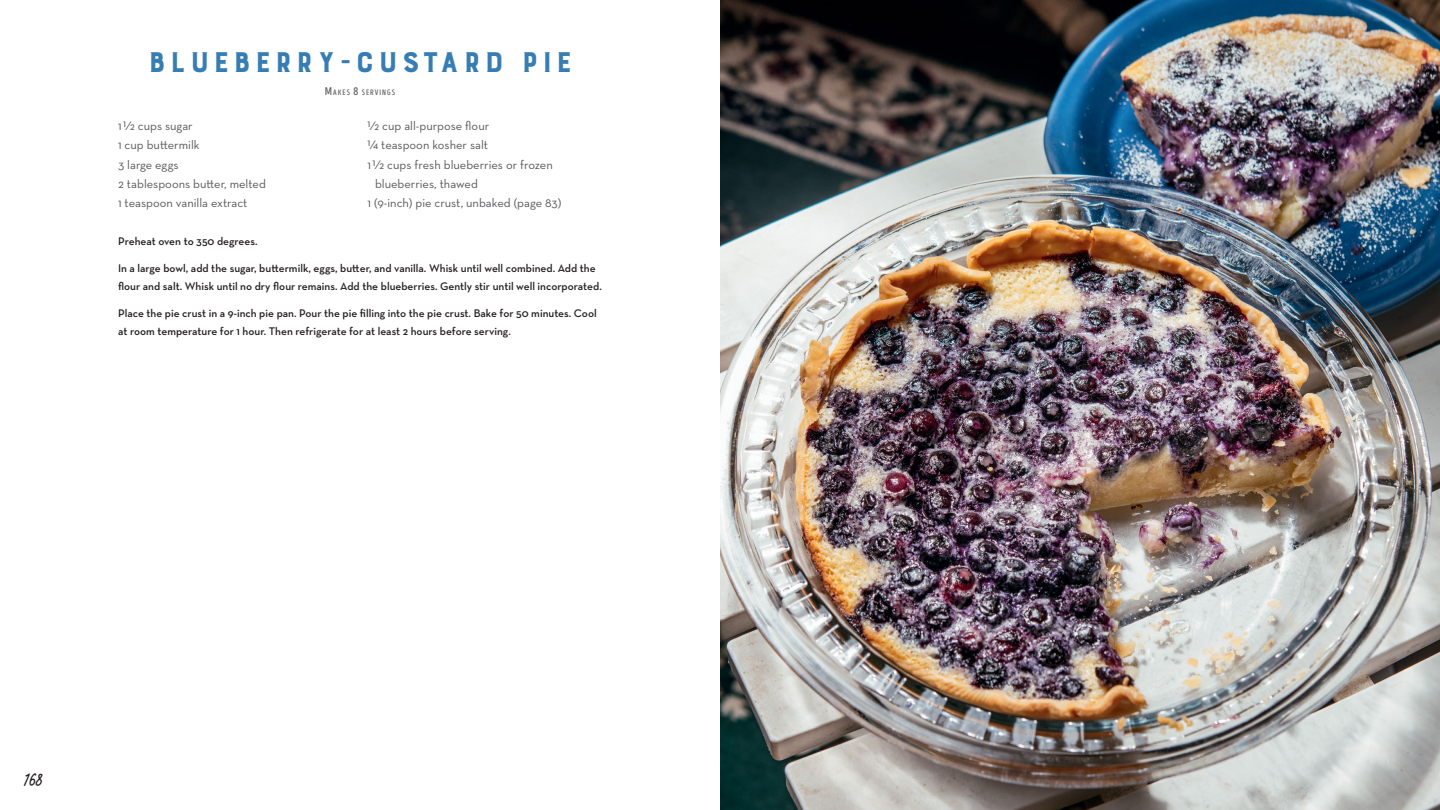
<style>
.page{position:relative;width:1440px;height:810px;background:#fff}
.page>*{position:absolute;margin:0;border:0;box-sizing:border-box;transform-origin:0 0}
.Heading_1{font:37.5px "Burford Base";letter-spacing:.07em;color:#367db3}
.t1{font:22.5px "Supa Mega Fantastic";color:#231f20}
.Recipe_Ingredient{font:12.5px/19.4px "Neutraface Text";color:#58595b}
.Recipe_Direction{font:600 11.25px/17.8px "Neutraface Text";color:#231f20}
.Recipe_Direction_fir{font:600 11.25px "Neutraface Text";letter-spacing:-.005em;color:#231f20}
.Recipe_Yield{font:7.88px "Intro Head B Base";letter-spacing:.125em;color:#636466}
.s1{font-size:11.25px}
</style>
<div class="page">
<img style="left:720px;top:0;width:720px;height:810px">
<p class="Heading_1" style="left:148px;top:43px;width:426px">Blueberry-Custard Pie</p>
<p class="Recipe_Yield" style="left:325px;top:88px;width:72px"><span class="s1">M</span>AKES <span class="s1">8</span> SERVINGS</p>
<p class="Recipe_Ingredient" style="left:118px;top:116px;width:76px">11/2 cups sugar</p>
<p class="Recipe_Ingredient" style="left:118px;top:135px;width:83px">1 cup buttermilk</p>
<p class="Recipe_Ingredient" style="left:118px;top:155px;width:62px">3 large eggs</p>
<p class="Recipe_Ingredient" style="left:118px;top:174px;width:149px">2 tablespoons butter, melted</p>
<p class="Recipe_Ingredient" style="left:118px;top:193px;width:131px">1 teaspoon vanilla extract</p>
<p class="Recipe_Ingredient" style="left:368px;top:116px;width:123px">1/2 cup all-purpose flour</p>
<p class="Recipe_Ingredient" style="left:368px;top:135px;width:122px">1/4 teaspoon kosher salt</p>
<p class="Recipe_Ingredient" style="left:375px;top:155px;width:179px;text-indent:-8px">11/2 cups fresh blueberries or frozen blueberries, thawed</p>
<p class="Recipe_Ingredient" style="left:368px;top:193px;width:195px">1 (9-inch) pie crust, unbaked (page 83)</p>
<p class="Recipe_Direction_fir" style="left:118px;top:234px;width:141px">Preheat oven to 350 degrees.</p>
<p class="Recipe_Direction" style="left:118px;top:259px;width:485px">In a large bowl, add the sugar, buttermilk, eggs, butter, and vanilla. Whisk until well combined. Add the flour and salt. Whisk until no dry flour remains. Add the blueberries. Gently stir until well incorporated.</p>
<p class="Recipe_Direction" style="left:118px;top:304px;width:480px">Place the pie crust in a 9-inch pie pan. Pour the pie filling into the pie crust. Bake for 50 minutes. Cool at room temperature for 1 hour. Then refrigerate for at least 2 hours before serving.</p>
<h2 class="t1" style="left:24px;top:766px;width:20px">168</h2>
</div>
